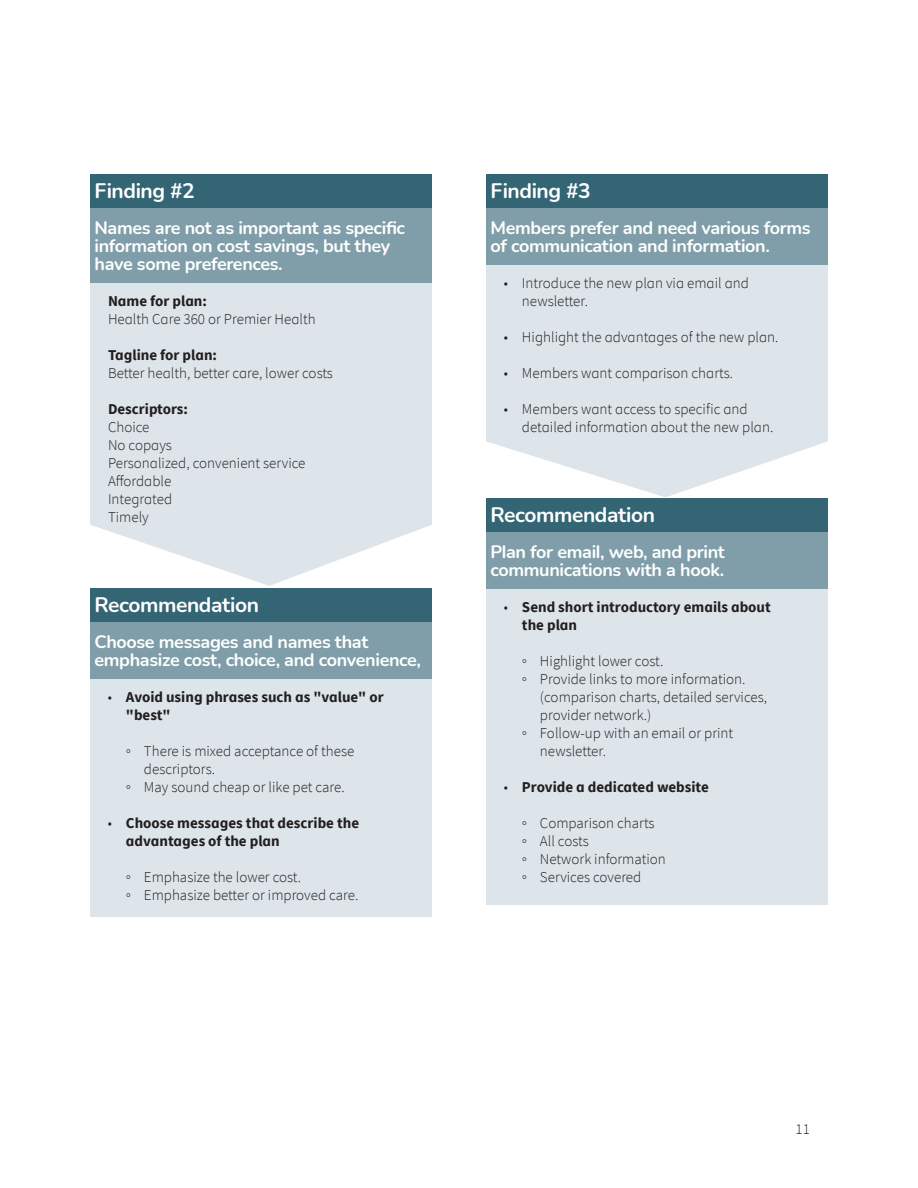
<style>
.page{position:relative;width:918px;height:1188px;background:#fff}
.page>*{position:absolute;margin:0;border:0;box-sizing:border-box;transform-origin:0 0}
.Heading_2_finding_Sh{font:700 21px "Nunito";letter-spacing:-.02em;color:#fff}
.heading_3_findings{font:700 18px/18px "Nunito";letter-spacing:-.02em;color:#fff}
.Paragraph_Style_1{font:300 15px/18px "Source Sans Pro";color:#231f20}
.Paragraph_Style_1-2{font:700 15px/18px "Source Sans Pro";color:#231f20}
.s1{font-weight:300}
.s2{font-family:"Segoe UI"}
</style>
<div class="page">
<div style="left:90px;top:672px;width:342px;height:244px;background:#dee5ea"></div>
<svg style="left:90px;top:282px;width:342px;height:304px;fill:#dee5ea"></svg>
<div style="left:90px;top:174px;width:342px;height:34px;background:#336575"></div>
<div style="left:90px;top:208px;width:342px;height:74px;background:#809ea9"></div>
<div style="left:90px;top:588px;width:342px;height:34px;background:#336575"></div>
<div style="left:90px;top:622px;width:342px;height:56px;background:#809ea9"></div>
<div style="left:486px;top:586px;width:342px;height:318px;background:#dee5ea"></div>
<svg style="left:486px;top:264px;width:342px;height:233px;fill:#dee5ea"></svg>
<div style="left:486px;top:174px;width:342px;height:34px;background:#336575"></div>
<div style="left:486px;top:208px;width:342px;height:56px;background:#809ea9"></div>
<div style="left:486px;top:498px;width:342px;height:34px;background:#336575"></div>
<div style="left:486px;top:532px;width:342px;height:56px;background:#809ea9"></div>
<h3 class="Heading_2_finding_Sh" style="left:94px;top:176px;width:102px">Finding #2</h3>
<p class="heading_3_findings" style="left:94px;top:218px;width:312px">Names are not as important as specific information on cost savings, but they have some preferences.</p>
<p class="Paragraph_Style_1-2" style="left:108px;top:292px;width:101px">Name for plan:</p>
<p class="Paragraph_Style_1" style="left:108px;top:310px;width:209px">Health Care 360 or Premier Health</p>
<p class="Paragraph_Style_1-2" style="left:108px;top:346px;width:111px">Tagline for plan:</p>
<p class="Paragraph_Style_1" style="left:108px;top:364px;width:227px">Better health, better care, lower costs</p>
<p class="Paragraph_Style_1-2" style="left:108px;top:400px;width:82px">Descriptors:</p>
<p class="Paragraph_Style_1" style="left:108px;top:418px;width:43px">Choice</p>
<p class="Paragraph_Style_1" style="left:108px;top:436px;width:66px">No copays</p>
<p class="Paragraph_Style_1" style="left:108px;top:454px;width:199px">Personalized, convenient service</p>
<p class="Paragraph_Style_1" style="left:108px;top:472px;width:65px">Affordable</p>
<p class="Paragraph_Style_1" style="left:108px;top:490px;width:66px">Integrated</p>
<p class="Paragraph_Style_1" style="left:108px;top:508px;width:42px">Timely</p>
<h3 class="Heading_2_finding_Sh" style="left:94px;top:590px;width:166px">Recommendation</h3>
<p class="heading_3_findings" style="left:94px;top:632px;width:328px">Choose messages and names that emphasize cost, choice, and convenience,</p>
<p class="Paragraph_Style_1-2" style="left:126px;top:688px;width:259px;text-indent:-18px"><span class="s1">•</span> Avoid using phrases such as "value" or "best"</p>
<p class="Paragraph_Style_1" style="left:144px;top:742px;width:212px;text-indent:-18px"><span class="s2">◦</span> There is mixed acceptance of these descriptors.</p>
<p class="Paragraph_Style_1" style="left:126px;top:778px;width:220px"><span class="s2">◦</span> May sound cheap or like pet care.</p>
<p class="Paragraph_Style_1-2" style="left:126px;top:814px;width:235px;text-indent:-18px"><span class="s1">•</span> Choose messages that describe the advantages of the plan</p>
<p class="Paragraph_Style_1" style="left:126px;top:868px;width:177px"><span class="s2">◦</span> Emphasize the lower cost.</p>
<p class="Paragraph_Style_1" style="left:126px;top:886px;width:234px"><span class="s2">◦</span> Emphasize better or improved care.</p>
<h3 class="Heading_2_finding_Sh" style="left:490px;top:176px;width:102px">Finding #3</h3>
<p class="heading_3_findings" style="left:490px;top:218px;width:322px">Members prefer and need various forms of communication and information.</p>
<p class="Paragraph_Style_1" style="left:522px;top:274px;width:229px;text-indent:-18px">• Introduce the new plan via email and newsletter.</p>
<p class="Paragraph_Style_1" style="left:504px;top:328px;width:276px">• Highlight the advantages of the new plan.</p>
<p class="Paragraph_Style_1" style="left:504px;top:364px;width:231px">• Members want comparison charts.</p>
<p class="Paragraph_Style_1" style="left:522px;top:400px;width:253px;text-indent:-18px">• Members want access to specific and detailed information about the new plan.</p>
<h3 class="Heading_2_finding_Sh" style="left:490px;top:500px;width:166px">Recommendation</h3>
<p class="heading_3_findings" style="left:490px;top:542px;width:236px">Plan for email, web, and print communications with a hook.</p>
<p class="Paragraph_Style_1-2" style="left:522px;top:598px;width:250px;text-indent:-18px"><span class="s1">•</span> Send short introductory emails about the plan</p>
<p class="Paragraph_Style_1" style="left:522px;top:652px;width:143px"><span class="s2">◦</span> Highlight lower cost.</p>
<p class="Paragraph_Style_1" style="left:540px;top:670px;width:229px;text-indent:-18px"><span class="s2">◦</span> Provide links to more information. (comparison charts, detailed services, provider network.)</p>
<p class="Paragraph_Style_1" style="left:540px;top:724px;width:195px;text-indent:-18px"><span class="s2">◦</span> Follow-up with an email or print newsletter.</p>
<p class="Paragraph_Style_1-2" style="left:504px;top:778px;width:206px"><span class="s1">•</span> Provide a dedicated website</p>
<p class="Paragraph_Style_1" style="left:522px;top:814px;width:134px"><span class="s2">◦</span> Comparison charts</p>
<p class="Paragraph_Style_1" style="left:522px;top:832px;width:68px"><span class="s2">◦</span> All costs</p>
<p class="Paragraph_Style_1" style="left:522px;top:850px;width:145px"><span class="s2">◦</span> Network information</p>
<p class="Paragraph_Style_1" style="left:522px;top:868px;width:121px"><span class="s2">◦</span> Services covered</p>
<p class="Paragraph_Style_1" style="left:796px;top:1120px;width:16px">11</p>
</div>
